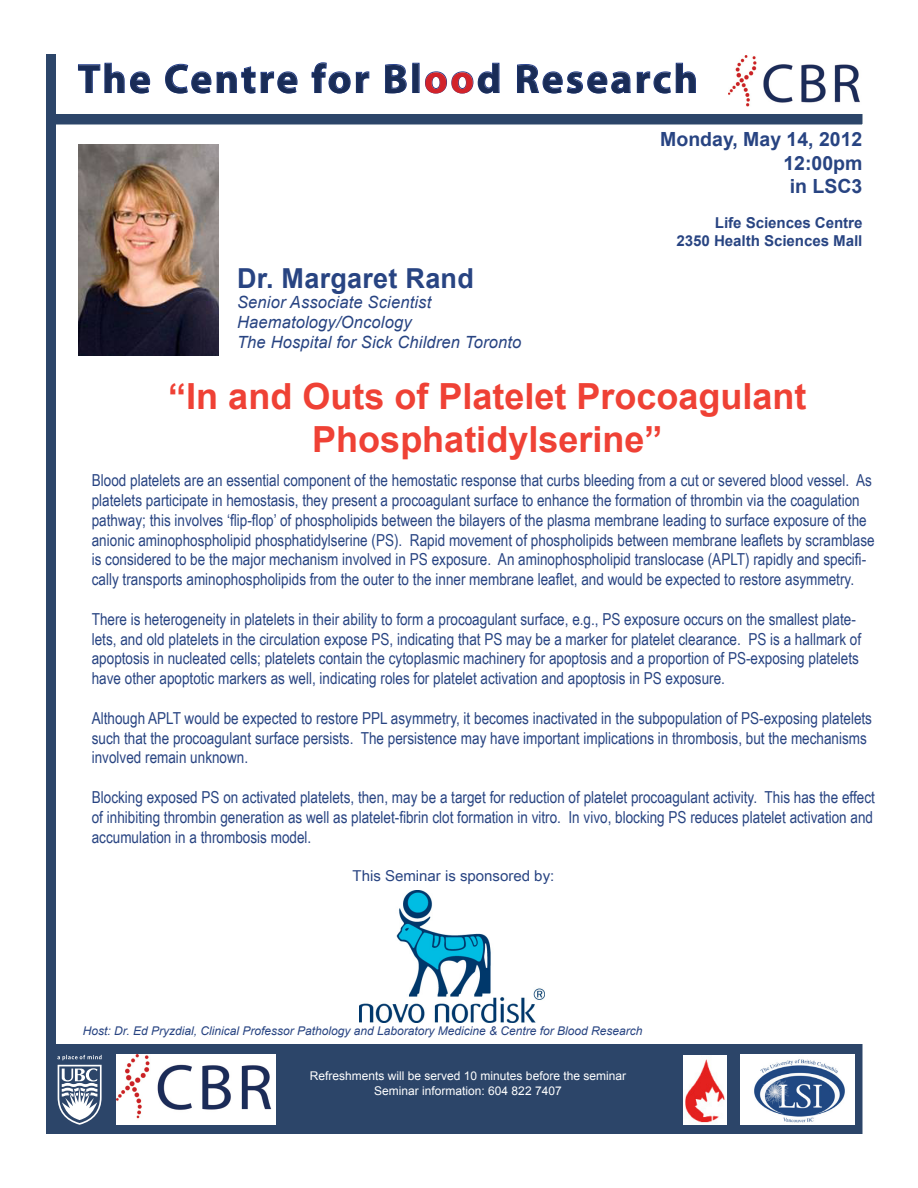
<style>
.page{position:relative;width:918px;height:1188px;background:#fff}
.page>*{position:absolute;margin:0;border:0;box-sizing:border-box;transform-origin:0 0}
.t1{font:700 41.25px "Myriad Pro";letter-spacing:.06em;color:#192c57}
.t2{font:700 36px/43.2px "Arial";color:#ef4135;text-align:center}
.t3{font:700 27.6px "Arial";letter-spacing:.01em;color:#284482}
.t4{font:700 19.5px/23.4px "Arial";color:#284482;text-align:right}
.t5{font:italic 16.8px/19.8px "Arial";letter-spacing:.01em;color:#284482}
.t6{font:16.5px/19.8px "Arial Narrow";color:#284482}
.t7{font:700 15px/18px "Arial";color:#284482;text-align:right}
.t8{font:15px "Arial Unicode MS";color:#284482}
.t9{font:italic 12px "Arial";color:#284482}
.t10{font:12px/14.4px "Arial";color:#fff;text-align:center}
.s1{color:#d2232a}
</style>
<div class="page">
<div style="left:54px;top:1042px;width:810px;height:94px;background:#2c4569;border:2px solid #fff"></div>
<div style="left:54px;top:112px;width:810px;height:14px;background:#2c4569;border:2px solid #fefffd"></div>
<svg style="left:78px;top:63px;width:46px;height:30px"></svg>
<svg style="left:130px;top:72px;width:20px;height:21px"></svg>
<svg style="left:165px;top:64px;width:46px;height:29px"></svg>
<svg style="left:217px;top:67px;width:38px;height:26px"></svg>
<svg style="left:261px;top:72px;width:36px;height:21px"></svg>
<svg style="left:312px;top:63px;width:38px;height:30px"></svg>
<svg style="left:356px;top:72px;width:13px;height:21px"></svg>
<svg style="left:385px;top:64px;width:22px;height:29px"></svg>
<svg style="left:425px;top:63px;width:74px;height:30px"></svg>
<svg style="left:517px;top:64px;width:114px;height:29px"></svg>
<svg style="left:637px;top:63px;width:59px;height:30px"></svg>
<div style="left:46px;top:54px;width:10px;height:1080px;background:#2c4569"></div>
<img style="left:729px;top:56px;width:131px;height:50px">
<img style="left:741px;top:1054px;width:114px;height:71px">
<img style="left:684px;top:1055px;width:43px;height:70px">
<img style="left:116px;top:1054px;width:159px;height:70px">
<svg style="left:57px;top:1055px;width:45px;height:70px"></svg>
<img style="left:78px;top:144px;width:141px;height:212px">
<img style="left:360px;top:891px;width:184px;height:132px">
<h1 class="t1" style="left:78px;top:52px;width:622px">The Centre for Bl<span class="s1">oo</span>d Research</h1>
<h3 class="t3" style="left:237px;top:260px;width:238px">Dr. Margaret Rand</h3>
<p class="t5" style="left:237px;top:292px;width:286px">Senior Associate Scientist<br>Haematology/Oncology<br>The Hospital for Sick Children Toronto</p>
<p class="t4" style="left:660px;top:129px;width:204px">Monday, May 14, 2012<br>12:00pm<br>in LSC3</p>
<p class="t7" style="left:677px;top:214px;width:188px">Life Sciences Centre<br>2350 Health Sciences Mall</p>
<h2 class="t2" style="left:168px;top:376px;width:640px">“In and Outs of Platelet Procoagulant<br>Phosphatidylserine”</h2>
<p class="t6" style="left:92px;top:470px;width:784px">Blood platelets are an essential component of the hemostatic response that curbs bleeding from a cut or severed blood vessel. As platelets participate in hemostasis, they present a procoagulant surface to enhance the formation of thrombin via the coagulation pathway; this involves ‘flip-flop’ of phospholipids between the bilayers of the plasma membrane leading to surface exposure of the anionic aminophospholipid phosphatidylserine (PS). Rapid movement of phospholipids between membrane leaflets by scramblase is considered to be the major mechanism involved in PS exposure. An aminophospholipid translocase (APLT) rapidly and specifi&shy;cally transports aminophospholipids from the outer to the inner membrane leaflet, and would be expected to restore asymmetry.</p>
<p class="t6" style="left:92px;top:608px;width:771px">There is heterogeneity in platelets in their ability to form a procoagulant surface, e.g., PS exposure occurs on the smallest plate&shy;lets, and old platelets in the circulation expose PS, indicating that PS may be a marker for platelet clearance. PS is a hallmark of apoptosis in nucleated cells; platelets contain the cytoplasmic machinery for apoptosis and a proportion of PS-exposing platelets have other apoptotic markers as well, indicating roles for platelet activation and apoptosis in PS exposure.</p>
<p class="t6" style="left:92px;top:707px;width:782px">Although APLT would be expected to restore PPL asymmetry, it becomes inactivated in the subpopulation of PS-exposing platelets such that the procoagulant surface persists. The persistence may have important implications in thrombosis, but the mechanisms involved remain unknown.</p>
<p class="t6" style="left:92px;top:787px;width:785px;text-align:justify">Blocking exposed PS on activated platelets, then, may be a target for reduction of platelet procoagulant activity. This has the effect of inhibiting thrombin generation as well as platelet-fibrin clot formation in vitro. In vivo, blocking PS reduces platelet activation and accumulation in a thrombosis model.</p>
<p class="t8" style="left:353px;top:865px;width:203px">This Seminar is sponsored by:</p>
<p class="t9" style="left:83px;top:1023px;width:561px">Host: Dr. Ed Pryzdial, Clinical Professor Pathology and Laboratory Medicine &amp; Centre for Blood Research</p>
<p class="t10" style="left:310px;top:1069px;width:318px">Refreshments will be served 10 minutes before the seminar<br>Seminar information: 604 822 7407</p>
</div>
